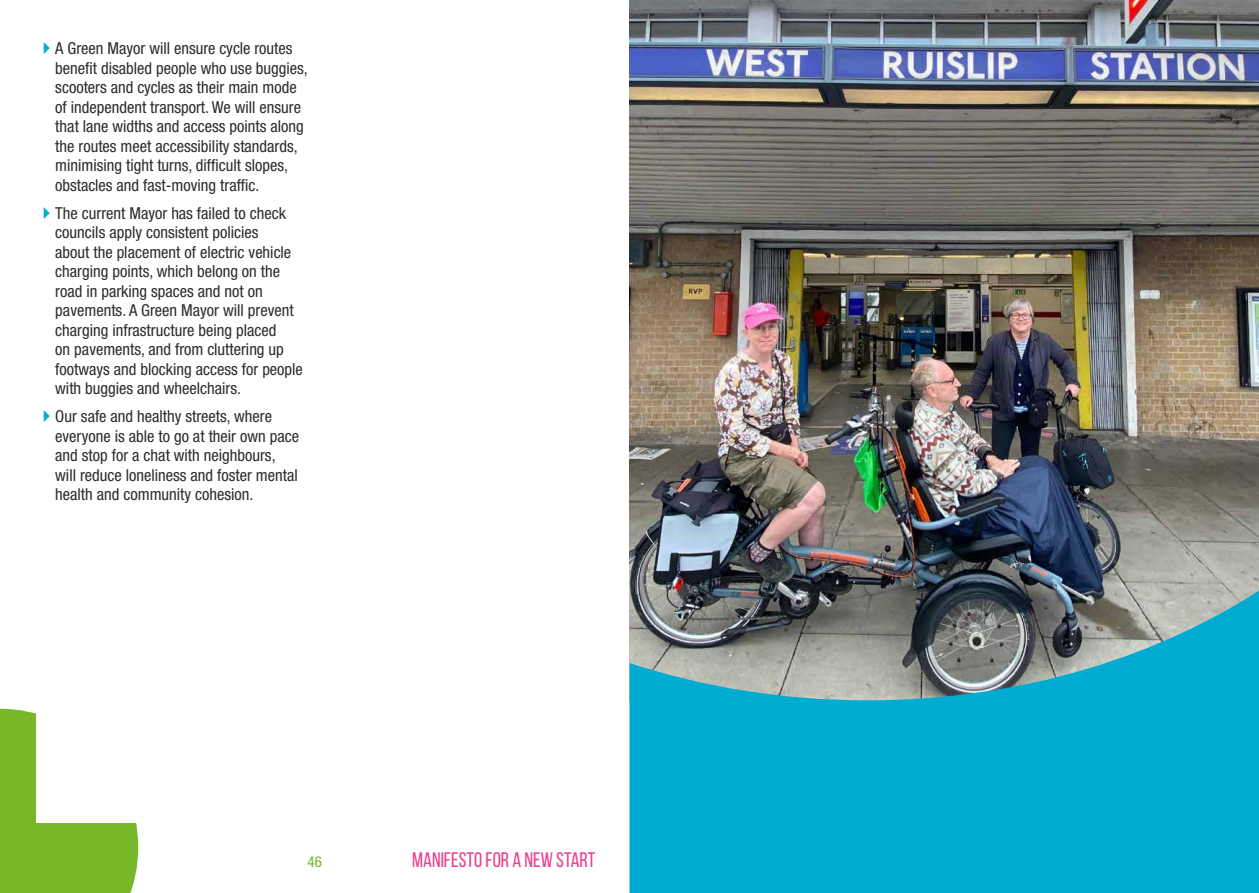
<style>
.page{position:relative;width:1259px;height:893px;background:#fff}
.page>*{position:absolute;margin:0;border:0;box-sizing:border-box;transform-origin:0 0}
.t1{font:21px "Bebas Neue";color:#e9428c}
.t2{font:condensed 16.5px/19.5px "Helvetica Neue LT Std";color:#2d2d2c}
.t3{font:condensed 15px "Helvetica Neue LT Std";color:#76b82a}
</style>
<div class="page">
<div style="left:0;top:709px;width:138px;height:184px;background:#76b82a"></div>
<div style="left:36px;top:36px;width:566px;height:787px;background:#fff"></div>
<img style="left:629px;top:0;width:630px;height:582px">
<svg style="left:629px;top:582px;width:630px;height:311px;fill:#00abd2"></svg>
<p class="t2" style="left:55px;top:39px;width:254px">A Green Mayor will ensure cycle routes benefit disabled people who use buggies, scooters and cycles as their main mode of independent transport. We will ensure that lane widths and access points along the routes meet accessibility standards, minimising tight turns, difficult slopes, obstacles and fast-moving traffic.</p>
<p class="t2" style="left:55px;top:203px;width:249px">The current Mayor has failed to check councils apply consistent policies<br>about the placement of electric vehicle charging points, which belong on the road in parking spaces and not on pavements. A Green Mayor will prevent charging infrastructure being placed<br>on pavements, and from cluttering up footways and blocking access for people with buggies and wheelchairs.</p>
<p class="t2" style="left:55px;top:407px;width:245px">Our safe and healthy streets, where everyone is able to go at their own pace and stop for a chat with neighbours, will reduce loneliness and foster mental health and community cohesion.</p>
<p class="t3" style="left:307px;top:853px;width:16px">46</p>
<p class="t1" style="left:412px;top:848px;width:185px">MANIFESTO FOR A NEW START</p>
</div>
